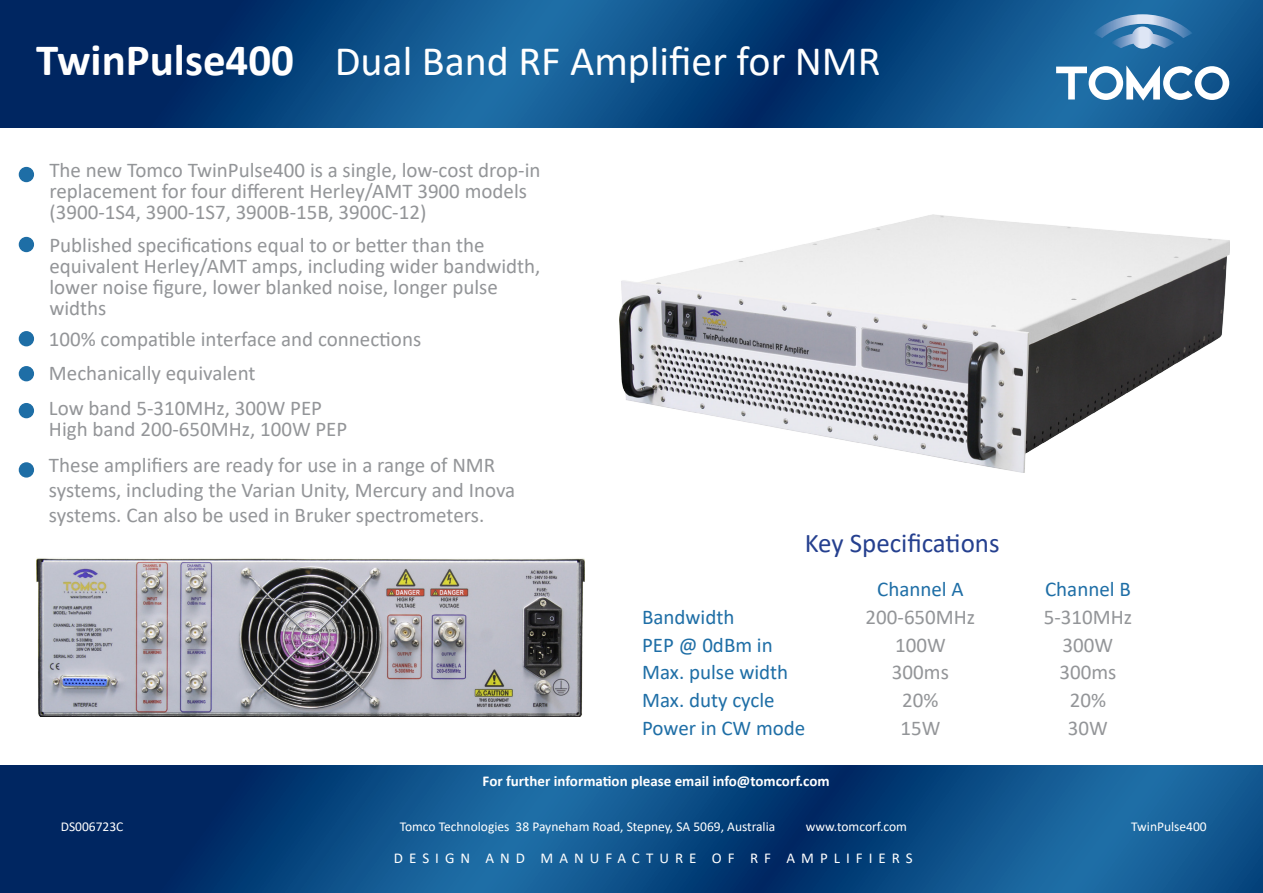
<style>
.page{position:relative;width:1263px;height:893px;background:#fff}
.page>*{position:absolute;margin:0;border:0;box-sizing:border-box;transform-origin:0 0}
.t1{font:42px "Calibri";color:#fff}
.t2{font:27px "Calibri";color:#25408f}
.t3{font:21px/21px "Calibri";color:#939598}
.t4{font:21px "Calibri";color:#1e6ea6}
.t5{font:700 15px "Calibri";color:#fff}
.t6{font:15px "Calibri";letter-spacing:.4em;color:#fff}
.t7{font:13.5px "Calibri";color:#fff}
.s1{font-weight:700;font-size:45px}
</style>
<div class="page">
<img style="left:619px;top:214px;width:610px;height:258px">
<svg style="left:0;top:0;width:1263px;height:128px;background:#0b4781"></svg>
<div style="left:19px;top:167px;width:15px;height:15px;background:#1e6ea6;border-radius:50%"></div>
<div style="left:19px;top:237px;width:15px;height:15px;background:#1e6ea6;border-radius:50%"></div>
<div style="left:19px;top:331px;width:15px;height:15px;background:#1e6ea6;border-radius:50%"></div>
<div style="left:19px;top:403px;width:15px;height:15px;background:#1e6ea6;border-radius:50%"></div>
<div style="left:19px;top:462px;width:15px;height:16px;background:#1e6ea6;border-radius:50%"></div>
<svg style="left:1093px;top:14px;width:99px;height:35px;background:#598ebb"></svg>
<svg style="left:1056px;top:66px;width:173px;height:35px"></svg>
<svg style="left:0;top:765px;width:1263px;height:128px;background:#0b4982"></svg>
<div style="left:19px;top:366px;width:15px;height:15px;background:#1e6ea6;border-radius:50%"></div>
<img style="left:36px;top:558px;width:548px;height:158px">
<h1 class="t1" style="left:36px;top:32px;width:846px"><span class="s1">TwinPulse400</span> Dual Band RF Amplifier for NMR</h1>
<p class="t3" style="left:49px;top:159px;width:493px">The new Tomco TwinPulse400 is a single, low-cost drop-in replacement for four different Herley/AMT 3900 models (3900-1S4, 3900-1S7, 3900B-15B, 3900C-12)</p>
<p class="t3" style="left:49px;top:234px;width:493px">Published specifications equal to or better than the equivalent Herley/AMT amps, including wider bandwidth, lower noise figure, lower blanked noise, longer pulse widths</p>
<p class="t3" style="left:49px;top:328px;width:374px">100% compatible interface and connections</p>
<p class="t3" style="left:49px;top:362px;width:208px">Mechanically equivalent</p>
<p class="t3" style="left:49px;top:397px;width:300px">Low band 5-310MHz, 300W PEP<br>High band 200-650MHz, 100W PEP</p>
<p class="t3" style="left:49px;top:452px;width:468px;line-height:25.2px">These amplifiers are ready for use in a range of NMR systems, including the Varian Unity, Mercury and Inova systems. Can also be used in Bruker spectrometers.</p>
<p class="t2" style="left:805px;top:524px;width:196px">Key Specifications</p>
<p class="t4" style="left:877px;top:574px;width:88px">Channel A</p>
<p class="t4" style="left:1045px;top:574px;width:87px">Channel B</p>
<p class="t4" style="left:642px;top:602px;width:94px">Bandwidth</p>
<p class="t3" style="left:866px;top:606px;width:111px">200-650MHz</p>
<p class="t3" style="left:1044px;top:606px;width:90px">5-310MHz</p>
<p class="t4" style="left:642px;top:630px;width:132px">PEP @ 0dBm in</p>
<p class="t3" style="left:895px;top:633px;width:52px">100W</p>
<p class="t3" style="left:1063px;top:633px;width:52px">300W</p>
<p class="t4" style="left:642px;top:658px;width:148px">Max. pulse width</p>
<p class="t3" style="left:892px;top:661px;width:58px">300ms</p>
<p class="t3" style="left:1059px;top:661px;width:58px">300ms</p>
<p class="t4" style="left:642px;top:685px;width:134px">Max. duty cycle</p>
<p class="t3" style="left:902px;top:689px;width:38px">20%</p>
<p class="t3" style="left:1070px;top:689px;width:38px">20%</p>
<p class="t4" style="left:642px;top:713px;width:165px">Power in CW mode</p>
<p class="t3" style="left:900px;top:717px;width:41px">15W</p>
<p class="t3" style="left:1068px;top:717px;width:41px">30W</p>
<p class="t5" style="left:483px;top:771px;width:349px">For further information please email info@tomcorf.com</p>
<p class="t7" style="left:400px;top:817px;width:377px">Tomco Technologies 38 Payneham Road, Stepney, SA 5069, Australia</p>
<p class="t7" style="left:806px;top:817px;width:103px">www.tomcorf.com</p>
<p class="t6" style="left:394px;top:847px;width:520px">DESIGN AND MANUFACTURE OF RF AMPLIFIERS</p>
<p class="t7" style="left:61px;top:817px;width:64px">DS006723C</p>
<p class="t7" style="left:1131px;top:817px;width:77px">TwinPulse400</p>
</div>
